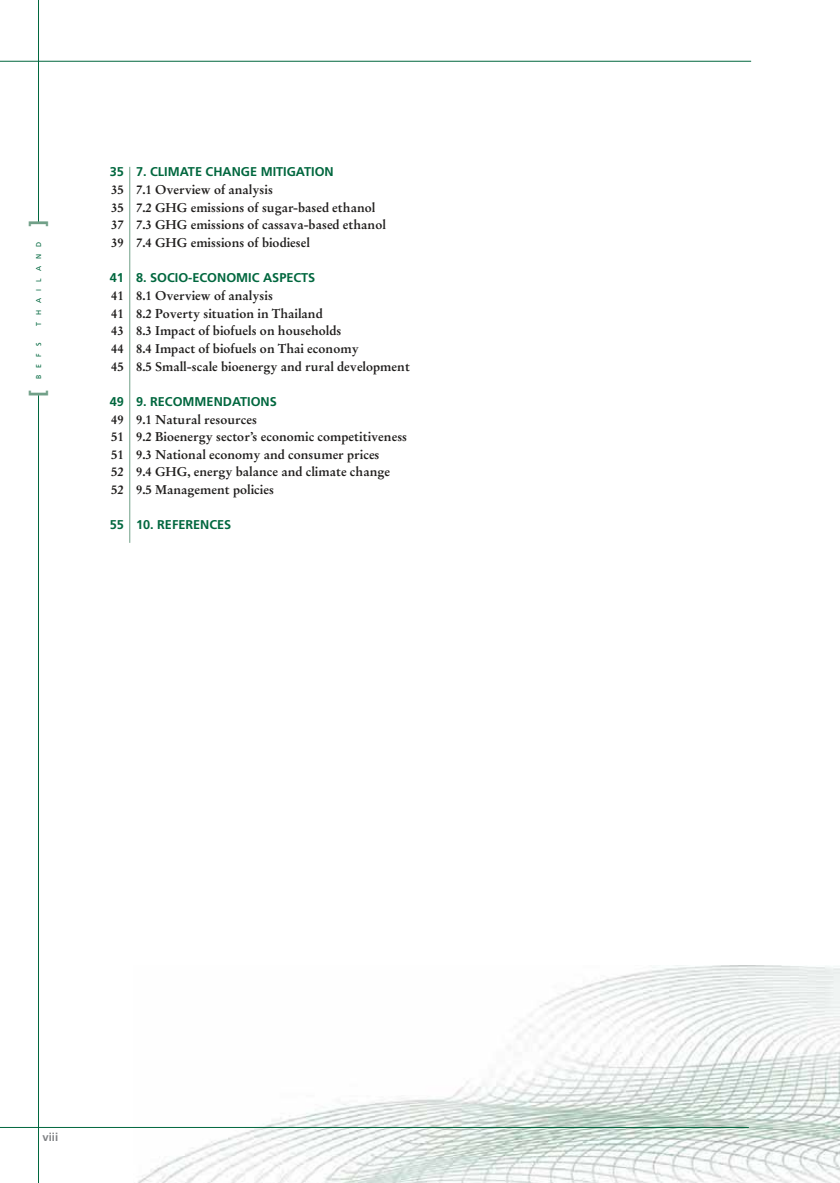
<style>
.page{position:relative;width:840px;height:1183px;background:#fff}
.page>*{position:absolute;margin:0;border:0;box-sizing:border-box;transform-origin:0 0}
.t1{font:700 21.45px "Frutiger LT Std";color:#71a088}
.t2{font:700 12.75px/17.7px "Stempel Garamond";color:#201e1d;text-align:justify}
.t3{font:700 12.75px "Frutiger LT Std";color:#00673e}
.t4{font:700 11.25px "Frutiger LT Std";color:#808285}
.t5{font:7.05px "Frutiger LT Std";letter-spacing:1em;color:#00673e}
</style>
<div class="page">
<img style="left:134px;top:965px;width:704px;height:217px">
<hr style="left:0;top:1126px;width:748px;height:1px;background:#00673e">
<hr style="left:0;top:61px;width:750px;height:1px;background:#00673e">
<hr style="left:38px;top:0;width:1px;height:224px;background:#00673e">
<hr style="left:38px;top:395px;width:1px;height:787px;background:#00673e">
<hr style="left:129px;top:167px;width:1px;height:375px;background:#71a088">
<h1 class="t1" style="left:29px;top:227px;width:9px;rotate:-90deg">]</h1>
<p class="t5" style="left:36px;top:326px;width:86px;rotate:-90deg">THAILAND</p>
<p class="t5" style="left:36px;top:379px;width:38px;rotate:-90deg">BEFS</p>
<h1 class="t1" style="left:29px;top:397px;width:9px;rotate:-90deg">[</h1>
<p class="t3" style="left:110px;top:167px;width:16px">35</p>
<p class="t2" style="left:111px;top:182px;width:14px">35<br>35<br>37<br>39</p>
<p class="t3" style="left:110px;top:272px;width:16px">41</p>
<p class="t2" style="left:111px;top:288px;width:14px">41<br>41<br>43<br>44<br>45</p>
<p class="t3" style="left:110px;top:396px;width:16px">49</p>
<p class="t2" style="left:111px;top:411px;width:14px">49<br>51<br>51<br>52<br>52</p>
<p class="t3" style="left:110px;top:519px;width:16px">55</p>
<p class="t3" style="left:136px;top:167px;width:199px">7. CLIMATE CHANGE MITIGATION</p>
<p class="t2" style="left:136px;top:182px;width:251px;text-align:left">7.1 Overview of analysis<br>7.2 GHG emissions of sugar-based ethanol 7.3 GHG emissions of cassava-based ethanol 7.4 GHG emissions of biodiesel</p>
<p class="t3" style="left:136px;top:272px;width:181px">8. SOCIO-ECONOMIC ASPECTS</p>
<p class="t2" style="left:136px;top:288px;width:275px;text-align:left">8.1 Overview of analysis<br>8.2 Poverty situation in Thailand<br>8.3 Impact of biofuels on households<br>8.4 Impact of biofuels on Thai economy<br>8.5 Small-scale bioenergy and rural development</p>
<p class="t3" style="left:136px;top:396px;width:142px">9. RECOMMENDATIONS</p>
<p class="t2" style="left:136px;top:411px;width:272px;text-align:left">9.1 Natural resources<br>9.2 Bioenergy sector’s economic competitiveness 9.3 National economy and consumer prices<br>9.4 GHG, energy balance and climate change 9.5 Management policies</p>
<p class="t3" style="left:136px;top:519px;width:97px">10. REFERENCES</p>
<p class="t4" style="left:42px;top:1131px;width:17px">viii</p>
</div>
